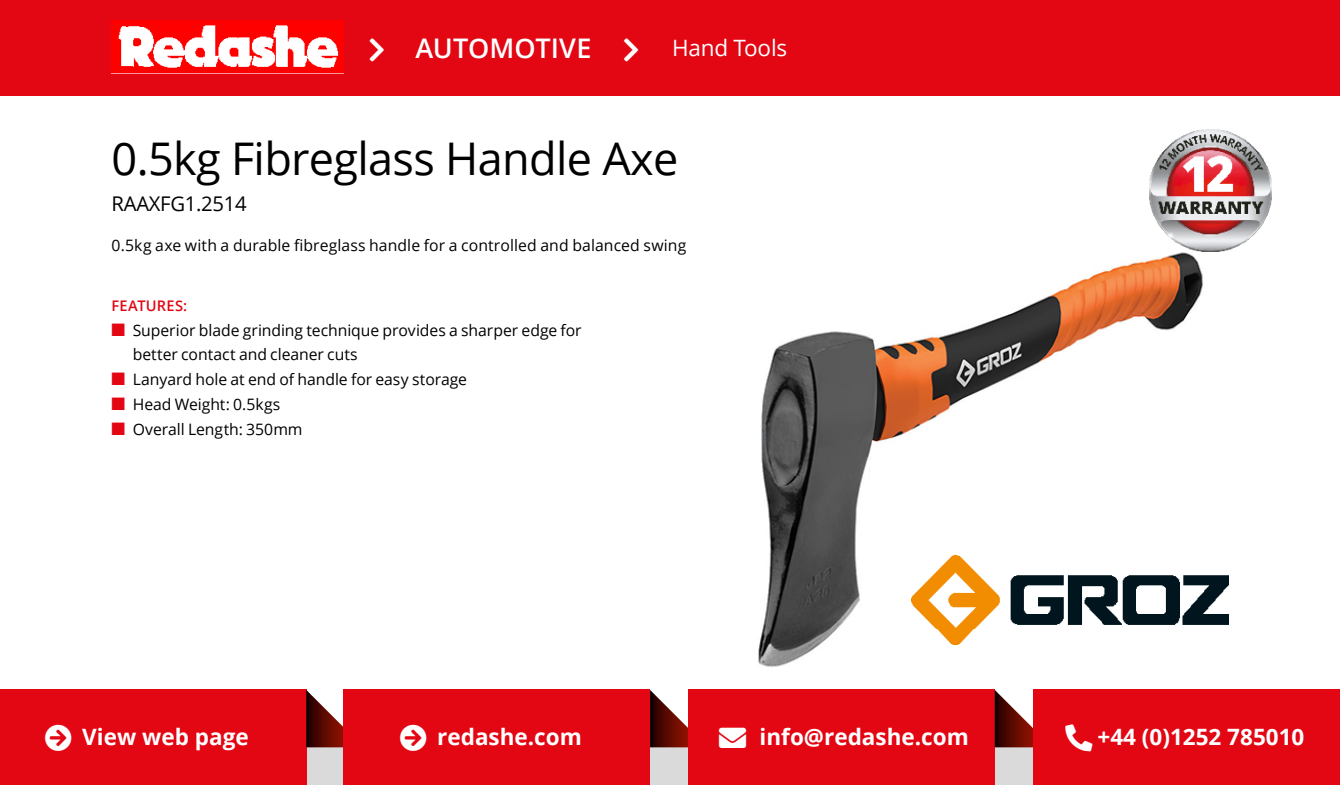
<style>
.page{position:relative;width:1340px;height:785px;background:#fff}
.page>*{position:absolute;margin:0;border:0;box-sizing:border-box;transform-origin:0 0}
.t1{font:45px "Open Sans";letter-spacing:-.015em;color:#000}
.t2{font:600 27px "Open Sans";color:#fff}
.t3{font:700 22.5px "Open Sans";color:#fff}
.t4{font:22.5px "Open Sans";letter-spacing:-.01em;color:#fff}
.t5{font:20.25px "Open Sans";letter-spacing:-.015em;color:#000}
.t6{font:15.75px/24.8px "Open Sans";color:#000}
.t7{font:600 14.62px "Open Sans";letter-spacing:.015em;color:#e30613}
.s1{color:#e30613}
</style>
<div class="page">
<div style="left:0;top:0;width:1339px;height:96px;background:#e30613"></div>
<img style="left:112px;top:20px;width:231px;height:54px">
<div style="left:0;top:747px;width:1339px;height:37px;background:#dadada"></div>
<div style="left:0;top:689px;width:306px;height:95px;background:#e30613"></div>
<svg style="left:306px;top:689px;width:38px;height:58px"></svg>
<div style="left:344px;top:689px;width:306px;height:95px;background:#e30613"></div>
<svg style="left:650px;top:690px;width:38px;height:57px"></svg>
<div style="left:688px;top:689px;width:306px;height:95px;background:#e30613"></div>
<svg style="left:994px;top:689px;width:39px;height:58px"></svg>
<div style="left:1033px;top:689px;width:306px;height:95px;background:#e30613"></div>
<img style="left:758px;top:252px;width:471px;height:415px">
<img style="left:911px;top:555px;width:317px;height:89px">
<img style="left:1149px;top:130px;width:122px;height:122px">
<h2 class="t2" style="left:415px;top:30px;width:177px">AUTOMOTIVE</h2>
<h3 class="t4" style="left:672px;top:33px;width:116px">Hand Tools</h3>
<h1 class="t1" style="left:112px;top:128px;width:568px">0.5kg Fibreglass Handle Axe</h1>
<p class="t5" style="left:112px;top:189px;width:136px">RAAXFG1.2514</p>
<p class="t6" style="left:112px;top:233px;width:576px">0.5kg axe with a durable fibreglass handle for a controlled and balanced swing</p>
<p class="t7" style="left:112px;top:295px;width:77px">FEATURES:</p>
<p class="t6" style="left:133px;top:317px;width:450px;text-indent:-21px"><span class="s1">■</span> Superior blade grinding technique provides a sharper edge for better contact and cleaner cuts</p>
<p class="t6" style="left:112px;top:366px;width:357px"><span class="s1">■</span> Lanyard hole at end of handle for easy storage</p>
<p class="t6" style="left:112px;top:391px;width:170px"><span class="s1">■</span> Head Weight: 0.5kgs</p>
<p class="t6" style="left:112px;top:416px;width:192px"><span class="s1">■</span> Overall Length: 350mm</p>
<h3 class="t3" style="left:45px;top:721px;width:205px">□●▼ View web page</h3>
<h3 class="t3" style="left:400px;top:721px;width:184px">□●▼ redashe.com</h3>
<h3 class="t3" style="left:719px;top:721px;width:251px">■❖●□ info@redashe.com</h3>
<h3 class="t3" style="left:1097px;top:721px;width:208px">+44 (0)1252 785010</h3>
</div>
